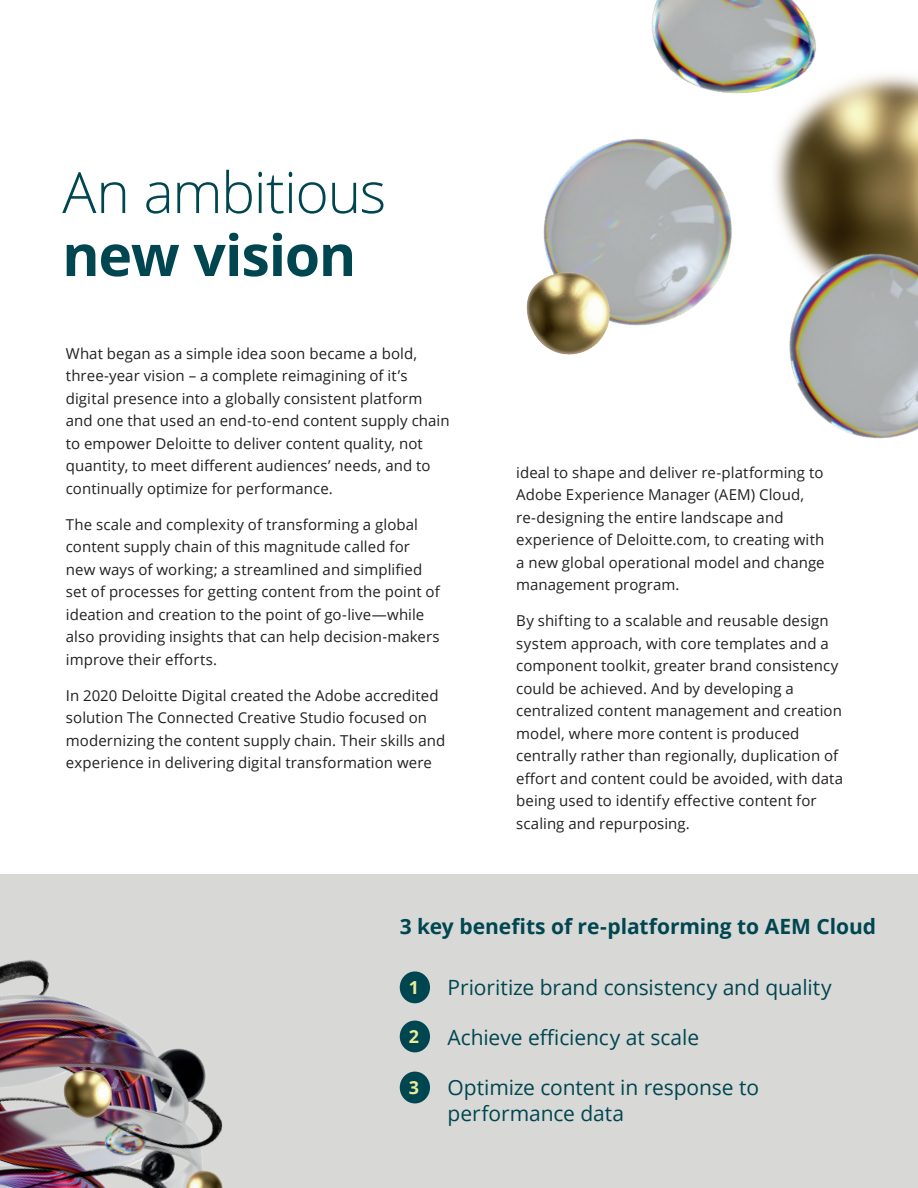
<style>
.page{position:relative;width:918px;height:1188px;background:#fff}
.page>*{position:absolute;margin:0;border:0;box-sizing:border-box;transform-origin:0 0}
.t1{font:300 57px "Open Sans";letter-spacing:-.025em;color:#004650}
.t2{font:700 57px "Open Sans";letter-spacing:-.02em;color:#004650}
.t3{font:21px/25.5px "Open Sans";letter-spacing:-.005em;color:#004650}
.t4{font:700 21px "Open Sans";letter-spacing:-.005em;color:#004650}
.t5{font:700 18px "Open Sans";color:#eaed99}
.t6{font:15px/22.5px "Open Sans";letter-spacing:.005em;color:#231f20}
</style>
<div class="page">
<div style="left:0;top:875px;width:917px;height:313px;background:#d8d9d7"></div>
<img style="left:0;top:874px;width:623px;height:314px">
<img style="left:543px;top:0;width:375px;height:439px">
<img style="left:526px;top:254px;width:103px;height:123px">
<img style="left:51px;top:1060px;width:71px;height:71px">
<div style="left:400px;top:971px;width:30px;height:32px;background:#004650;border-radius:50%"></div>
<div style="left:400px;top:1021px;width:30px;height:31px;background:#004650;border-radius:50%"></div>
<div style="left:400px;top:1072px;width:30px;height:31px;background:#004650;border-radius:50%"></div>
<h1 class="t1" style="left:62px;top:153px;width:325px">An ambitious</h1>
<h1 class="t2" style="left:62px;top:215px;width:296px">new vision</h1>
<p class="t6" style="left:66px;top:342px;width:385px">What began as a simple idea soon became a bold, three-year vision – a complete reimagining of it’s digital presence into a globally consistent platform and one that used an end-to-end content supply chain to empower Deloitte to deliver content quality, not quantity, to meet different audiences’ needs, and to continually optimize for performance.</p>
<p class="t6" style="left:66px;top:513px;width:375px">The scale and complexity of transforming a global content supply chain of this magnitude called for new ways of working; a streamlined and simplified set of processes for getting content from the point of ideation and creation to the point of go-live—while also providing insights that can help decision-makers improve their efforts.</p>
<p class="t6" style="left:66px;top:684px;width:381px">In 2020 Deloitte Digital created the Adobe accredited solution The Connected Creative Studio focused on modernizing the content supply chain. Their skills and experience in delivering digital transformation were</p>
<p class="t6" style="left:516px;top:461px;width:310px">ideal to shape and deliver re-platforming to Adobe Experience Manager (AEM) Cloud, re-designing the entire landscape and experience of Deloitte.com, to creating with a new global operational model and change management program.</p>
<p class="t6" style="left:516px;top:609px;width:329px">By shifting to a scalable and reusable design system approach, with core templates and a component toolkit, greater brand consistency could be achieved. And by developing a centralized content management and creation model, where more content is produced centrally rather than regionally, duplication of effort and content could be avoided, with data being used to identify effective content for scaling and repurposing.</p>
<h2 class="t4" style="left:400px;top:912px;width:478px">3 key benefits of re-platforming to AEM Cloud</h2>
<h2 class="t3" style="left:448px;top:974px;width:386px">Prioritize brand consistency and quality</h2>
<h2 class="t3" style="left:448px;top:1024px;width:253px">Achieve efficiency at scale</h2>
<h2 class="t3" style="left:448px;top:1074px;width:313px">Optimize content in response to performance data</h2>
<p class="t5" style="left:409px;top:975px;width:12px">1</p>
<p class="t5" style="left:409px;top:1024px;width:12px">2</p>
<p class="t5" style="left:409px;top:1075px;width:12px">3</p>
</div>
